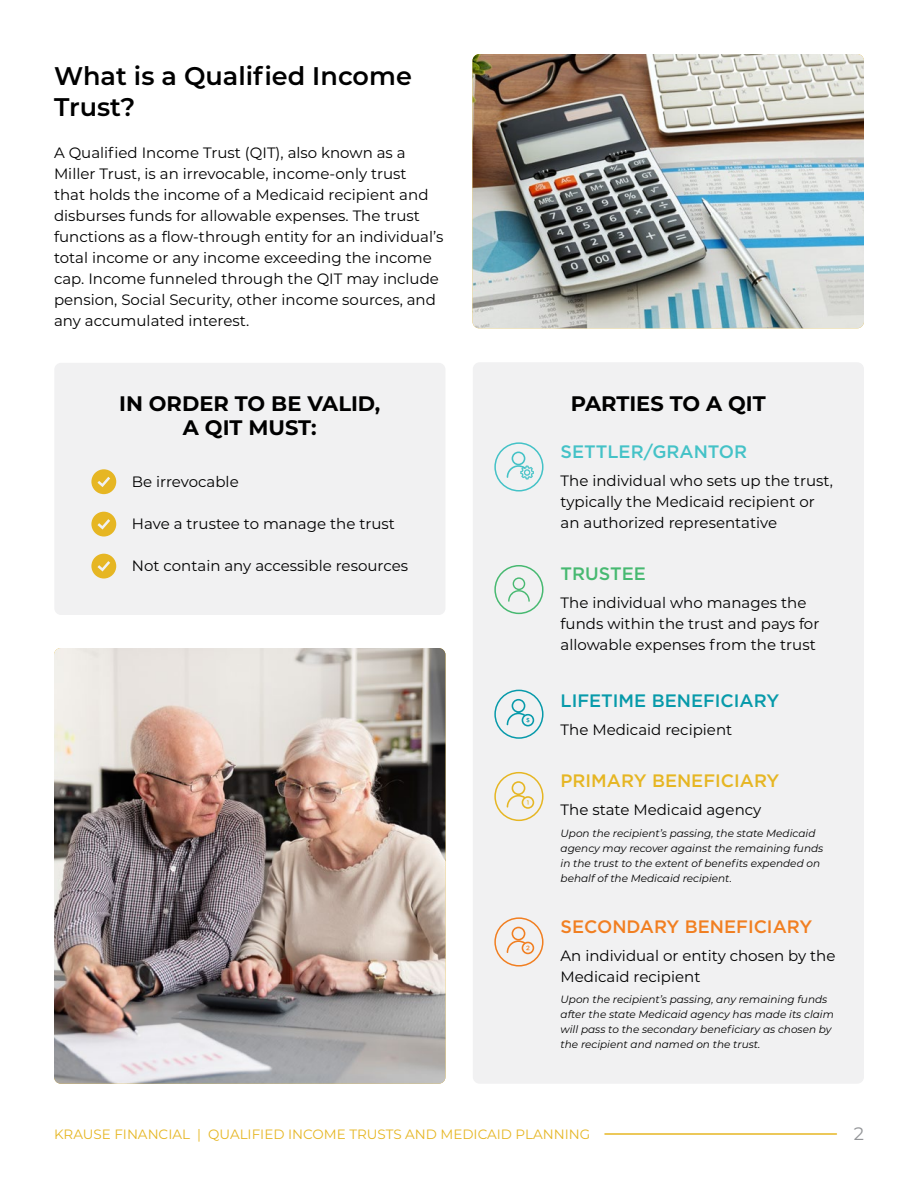
<style>
.page{position:relative;width:918px;height:1188px;background:#fff}
.page>*{position:absolute;margin:0;border:0;box-sizing:border-box;transform-origin:0 0}
.t1{font:600 25.5px/30.6px "Montserrat";color:#000}
.t2{font:700 21px "Montserrat";color:#000}
.t3{font:500 18px "Gotham";color:#f17f21}
.t4{font:500 18px "Gotham";color:#079aaa}
.t5{font:500 18px "Gotham";color:#e6b623}
.t6{font:500 18px "Gotham";color:#44c2c7}
.t7{font:500 18px "Gotham";color:#47b971}
.t8{font:18px "Montserrat";color:#939598}
.t9{font:15px/21px "Montserrat";color:#000}
.t10{font:13.5px "Montserrat";color:#e6b623}
.t11{font:italic 10.5px/15px "Montserrat";color:#000}
</style>
<div class="page">
<hr style="left:605px;top:1133px;width:231px;height:2px;background:#e6b623">
<div style="left:473px;top:362px;width:391px;height:722px;background:#f1f1f2;border-radius:7px"></div>
<div style="left:494px;top:442px;width:50px;height:50px;border:2px solid #44c2c7;border-radius:50%"></div>
<div style="left:494px;top:565px;width:50px;height:49px;border:2px solid #47b971;border-radius:50%"></div>
<div style="left:494px;top:772px;width:50px;height:49px;border:2px solid #e6b623;border-radius:50%"></div>
<div style="left:494px;top:917px;width:50px;height:50px;border:2px solid #f17f21;border-radius:50%"></div>
<div style="left:494px;top:690px;width:50px;height:49px;border:2px solid #079aaa;border-radius:50%"></div>
<div style="left:54px;top:363px;width:391px;height:252px;background:#f1f1f2;border-radius:7px"></div>
<svg style="left:91px;top:469px;width:25px;height:25px"></svg>
<svg style="left:91px;top:512px;width:25px;height:25px"></svg>
<svg style="left:91px;top:554px;width:25px;height:25px"></svg>
<img style="left:472px;top:54px;width:392px;height:274px">
<img style="left:54px;top:648px;width:392px;height:436px">
<svg style="left:508px;top:577px;width:22px;height:25px"></svg>
<svg style="left:507px;top:781px;width:27px;height:28px"></svg>
<svg style="left:507px;top:927px;width:27px;height:27px"></svg>
<svg style="left:507px;top:452px;width:27px;height:27px"></svg>
<svg style="left:507px;top:699px;width:27px;height:27px"></svg>
<h1 class="t1" style="left:54px;top:60px;width:359px">What is a Qualified Income<br>Trust?</h1>
<p class="t9" style="left:54px;top:141px;width:391px">A Qualified Income Trust (QIT), also known as a Miller Trust, is an irrevocable, income-only trust<br>that holds the income of a Medicaid recipient and disburses funds for allowable expenses. The trust functions as a flow-through entity for an individual’s total income or any income exceeding the income cap. Income funneled through the QIT may include pension, Social Security, other income sources, and any accumulated interest.</p>
<h2 class="t2" style="left:119px;top:389px;width:263px">IN ORDER TO BE VALID,</h2>
<h2 class="t2" style="left:571px;top:388px;width:197px">PARTIES TO A QIT</h2>
<h2 class="t2" style="left:183px;top:413px;width:135px">A QIT MUST:</h2>
<p class="t9" style="left:132px;top:471px;width:108px">Be irrevocable</p>
<p class="t9" style="left:132px;top:513px;width:265px">Have a trustee to manage the trust</p>
<p class="t9" style="left:132px;top:555px;width:278px">Not contain any accessible resources</p>
<p class="t6" style="left:561px;top:440px;width:188px">SETTLER/GRANTOR</p>
<p class="t9" style="left:561px;top:469px;width:274px">The individual who sets up the trust, typically the Medicaid recipient or an authorized representative</p>
<p class="t7" style="left:561px;top:562px;width:87px">TRUSTEE</p>
<p class="t9" style="left:561px;top:592px;width:260px">The individual who manages the funds within the trust and pays for allowable expenses from the trust</p>
<p class="t4" style="left:561px;top:689px;width:220px">LIFETIME BENEFICIARY</p>
<p class="t9" style="left:561px;top:718px;width:173px">The Medicaid recipient</p>
<p class="t5" style="left:561px;top:769px;width:220px">PRIMARY BENEFICIARY</p>
<p class="t9" style="left:561px;top:799px;width:202px">The state Medicaid agency</p>
<p class="t11" style="left:561px;top:825px;width:264px">Upon the recipient’s passing, the state Medicaid agency may recover against the remaining funds in the trust to the extent of benefits expended on behalf of the Medicaid recipient.</p>
<p class="t3" style="left:561px;top:915px;width:253px">SECONDARY BENEFICIARY</p>
<p class="t9" style="left:561px;top:944px;width:276px">An individual or entity chosen by the<br>Medicaid recipient</p>
<p class="t11" style="left:561px;top:992px;width:275px">Upon the recipient’s passing, any remaining funds after the state Medicaid agency has made its claim will pass to the secondary beneficiary as chosen by the recipient and named on the trust.</p>
<p class="t10" style="left:54px;top:1125px;width:538px">KRAUSE FINANCIAL | QUALIFIED INCOME TRUSTS AND MEDICAID PLANNING</p>
<p class="t8" style="left:854px;top:1121px;width:12px">2</p>
</div>
